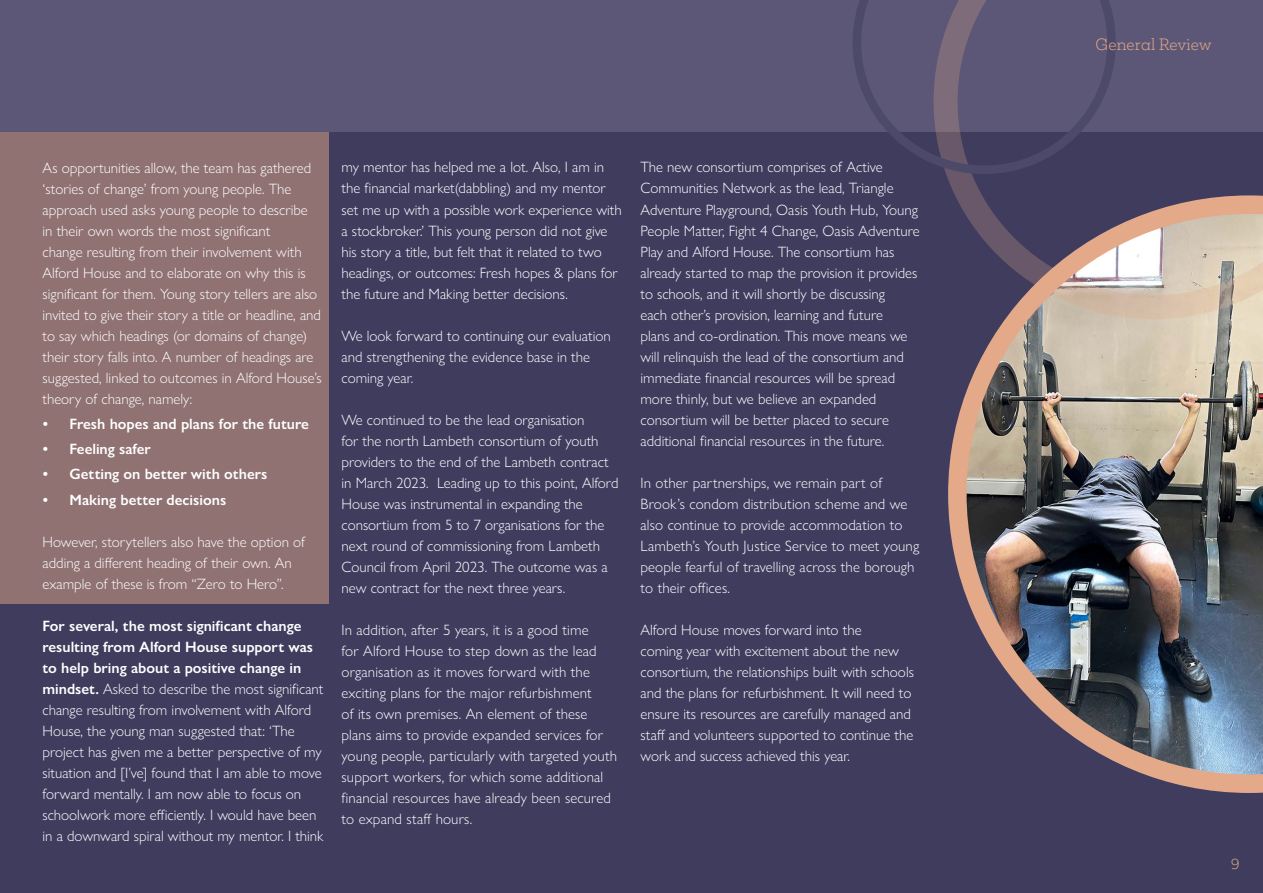
<style>
.page{position:relative;width:1263px;height:893px;background:#3f3c5e}
.page>*{position:absolute;margin:0;border:0;box-sizing:border-box;transform-origin:0 0}
.t1{font:300 15px/21px "Gill Sans Nova";color:#fff}
.t2{font:600 15px "Gill Sans Nova";color:#fff}
.t3{font:300 15px "Mokoko";letter-spacing:.01em;color:#e3a989}
.t4{font:300 13.5px "Mokoko";color:#e3a989}
.s1{font-weight:600}
</style>
<div class="page">
<div style="left:0;top:132px;width:328px;height:472px;background:#907273"></div>
<div style="left:0;top:0;width:1263px;height:132px;background:#5c5776"></div>
<img style="left:948px;top:319px;width:315px;height:474px">
<svg style="left:946px;top:174px;width:317px;height:145px"></svg>
<svg style="left:853px;top:0;width:263px;height:174px"></svg>
<p class="t1" style="left:43px;top:157px;width:281px">As opportunities allow, the team has gathered ‘stories of change’ from young people. The approach used asks young people to describe<br>in their own words the most significant<br>change resulting from their involvement with Alford House and to elaborate on why this is significant for them. Young story tellers are also invited to give their story a title or headline, and to say which headings (or domains of change) their story falls into. A number of headings are suggested, linked to outcomes in Alford House’s theory of change, namely:</p>
<p class="t2" style="left:43px;top:414px;width:268px">• Fresh hopes and plans for the future</p>
<p class="t2" style="left:43px;top:440px;width:110px">• Feeling safer</p>
<p class="t2" style="left:43px;top:465px;width:226px">• Getting on better with others</p>
<p class="t2" style="left:43px;top:490px;width:185px">• Making better decisions</p>
<p class="t1" style="left:43px;top:531px;width:264px">However, storytellers also have the option of adding a different heading of their own. An example of these is from “Zero to Hero”.</p>
<p class="t1" style="left:43px;top:615px;width:282px"><span class="s1">For several, the most significant change resulting from Alford House support was to help bring about a positive change in mindset.</span> Asked to describe the most significant change resulting from involvement with Alford House, the young man suggested that: ‘The project has given me a better perspective of my situation and [I’ve] found that I am able to move forward mentally. I am now able to focus on schoolwork more efficiently. I would have been in a downward spiral without my mentor. I think</p>
<p class="t1" style="left:341px;top:157px;width:282px">my mentor has helped me a lot. Also, I am in the financial market(dabbling) and my mentor set me up with a possible work experience with a stockbroker.’ This young person did not give his story a title, but felt that it related to two headings, or outcomes: Fresh hopes &amp; plans for the future and Making better decisions.</p>
<p class="t1" style="left:341px;top:325px;width:271px">We look forward to continuing our evaluation and strengthening the evidence base in the coming year.</p>
<p class="t1" style="left:341px;top:409px;width:278px">We continued to be the lead organisation<br>for the north Lambeth consortium of youth providers to the end of the Lambeth contract in March 2023. Leading up to this point, Alford House was instrumental in expanding the consortium from 5 to 7 organisations for the next round of commissioning from Lambeth Council from April 2023. The outcome was a new contract for the next three years.</p>
<p class="t1" style="left:341px;top:619px;width:277px">In addition, after 5 years, it is a good time<br>for Alford House to step down as the lead organisation as it moves forward with the exciting plans for the major refurbishment<br>of its own premises. An element of these plans aims to provide expanded services for young people, particularly with targeted youth support workers, for which some additional financial resources have already been secured to expand staff hours.</p>
<p class="t1" style="left:640px;top:157px;width:281px">The new consortium comprises of Active Communities Network as the lead, Triangle Adventure Playground, Oasis Youth Hub, Young People Matter, Fight 4 Change, Oasis Adventure Play and Alford House. The consortium has already started to map the provision it provides to schools, and it will shortly be discussing<br>each other’s provision, learning and future<br>plans and co-ordination. This move means we will relinquish the lead of the consortium and immediate financial resources will be spread more thinly, but we believe an expanded consortium will be better placed to secure additional financial resources in the future.</p>
<p class="t1" style="left:640px;top:472px;width:280px">In other partnerships, we remain part of Brook’s condom distribution scheme and we also continue to provide accommodation to Lambeth’s Youth Justice Service to meet young people fearful of travelling across the borough to their offices.</p>
<p class="t1" style="left:640px;top:619px;width:275px">Alford House moves forward into the<br>coming year with excitement about the new consortium, the relationships built with schools and the plans for refurbishment. It will need to ensure its resources are carefully managed and staff and volunteers supported to continue the work and success achieved this year.</p>
<p class="t3" style="left:1095px;top:34px;width:118px">General Review</p>
<p class="t4" style="left:1231px;top:855px;width:10px">9</p>
</div>
